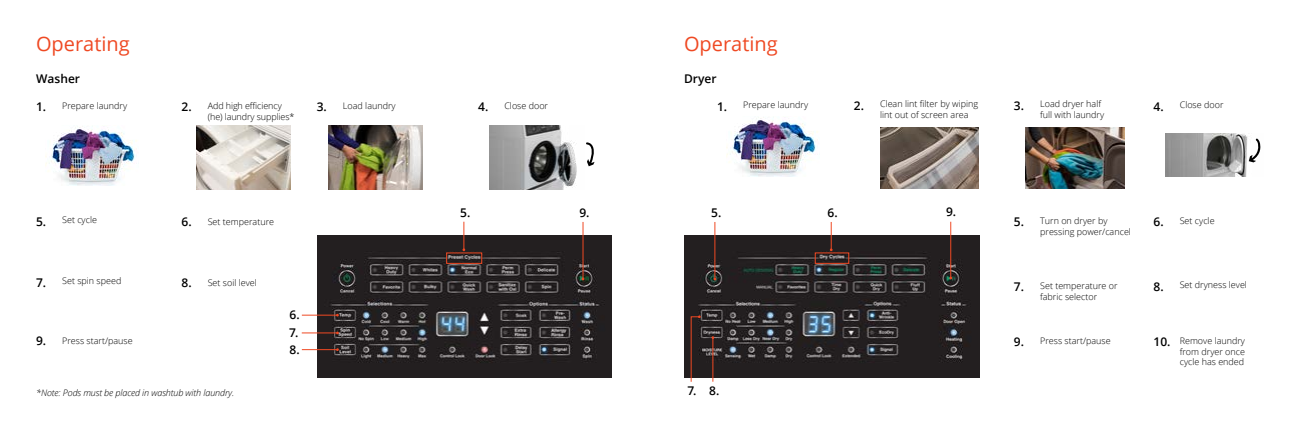
<style>
.page{position:relative;width:1296px;height:432px;background:#fff}
.page>*{position:absolute;margin:0;border:0;box-sizing:border-box;transform-origin:0 0}
.t1{font:20px "Open Sans";color:#ef4923}
.t2{font:600 12px/17.8px "Open Sans";color:#000}
.t3{font:300 9px/10.8px "Open Sans";color:#000}
.t4{font:italic 300 9px "Open Sans";letter-spacing:-.01em;color:#000}
.s1{font-weight:600;font-size:12px}
</style>
<div class="page">
<img style="left:684px;top:235px;width:295px;height:143px">
<img style="left:45px;top:127px;width:92px;height:59px">
<img style="left:329px;top:126px;width:93px;height:64px">
<img style="left:490px;top:126px;width:87px;height:64px">
<svg style="left:586px;top:142px;width:9px;height:24px"></svg>
<img style="left:880px;top:128px;width:98px;height:61px">
<img style="left:726px;top:118px;width:92px;height:59px">
<img style="left:1026px;top:128px;width:98px;height:61px">
<img style="left:318px;top:235px;width:294px;height:143px">
<img style="left:1165px;top:134px;width:93px;height:42px">
<svg style="left:1249px;top:139px;width:12px;height:23px"></svg>
<svg style="left:463px;top:222px;width:2px;height:29px"></svg>
<hr style="left:302px;top:315px;width:35px;height:1px;background:#ef4923">
<hr style="left:302px;top:333px;width:35px;height:1px;background:#ef4923">
<hr style="left:302px;top:349px;width:35px;height:1px;background:#ef4923">
<hr style="left:583px;top:222px;width:1px;height:57px;background:#ef4923">
<hr style="left:715px;top:222px;width:1px;height:57px;background:#ef4923">
<svg style="left:830px;top:222px;width:3px;height:29px"></svg>
<hr style="left:951px;top:222px;width:1px;height:56px;background:#ef4923">
<svg style="left:691px;top:315px;width:10px;height:67px"></svg>
<hr style="left:713px;top:338px;width:1px;height:44px;background:#ef4923">
<img style="left:196px;top:126px;width:94px;height:64px">
<div style="left:446px;top:253px;width:36px;height:11px;border:1px solid #ef4923"></div>
<div style="left:815px;top:253px;width:34px;height:11px;border:1px solid #ef4923"></div>
<h1 class="t1" style="left:36px;top:30px;width:95px">Operating</h1>
<h1 class="t1" style="left:684px;top:30px;width:95px">Operating</h1>
<h2 class="t2" style="left:36px;top:70px;width:45px">Washer</h2>
<h2 class="t2" style="left:684px;top:70px;width:34px">Dryer</h2>
<p class="t3" style="left:36px;top:100px;width:93px"><span class="s1">1.</span> Prepare laundry</p>
<p class="t3" style="left:208px;top:100px;width:88px;text-indent:-26px"><span class="s1">2.</span> Add high efficiency (he) laundry supplies*</p>
<p class="t3" style="left:317px;top:100px;width:80px"><span class="s1">3.</span> Load laundry</p>
<p class="t3" style="left:478px;top:100px;width:71px"><span class="s1">4.</span> Close door</p>
<p class="t3" style="left:880px;top:98px;width:100px;text-indent:-26px"><span class="s1">2.</span> Clean lint filter by wiping lint out of screen area</p>
<p class="t3" style="left:717px;top:99px;width:93px"><span class="s1">1.</span> Prepare laundry</p>
<p class="t3" style="left:1040px;top:98px;width:66px;text-indent:-26px"><span class="s1">3.</span> Load dryer half full with laundry</p>
<p class="t3" style="left:1154px;top:99px;width:71px"><span class="s1">4.</span> Close door</p>
<p class="t3" style="left:36px;top:214px;width:63px"><span class="s1">5.</span> Set cycle</p>
<p class="t3" style="left:182px;top:216px;width:94px"><span class="s1">6.</span> Set temperature</p>
<h2 class="t2" style="left:460px;top:203px;width:12px">5.</h2>
<h2 class="t2" style="left:579px;top:203px;width:11px">9.</h2>
<h2 class="t2" style="left:711px;top:203px;width:12px">5.</h2>
<h2 class="t2" style="left:828px;top:203px;width:12px">6.</h2>
<h2 class="t2" style="left:946px;top:203px;width:11px">9.</h2>
<p class="t3" style="left:1040px;top:215px;width:92px;text-indent:-26px"><span class="s1">5.</span> Turn on dryer by pressing power/cancel</p>
<p class="t3" style="left:1154px;top:215px;width:63px"><span class="s1">6.</span> Set cycle</p>
<p class="t3" style="left:36px;top:275px;width:87px"><span class="s1">7.</span> Set spin speed</p>
<p class="t3" style="left:182px;top:277px;width:77px"><span class="s1">8.</span> Set soil level</p>
<p class="t3" style="left:36px;top:335px;width:98px"><span class="s1">9.</span> Press start/pause</p>
<h2 class="t2" style="left:289px;top:306px;width:12px">6.<br>7.</h2>
<h2 class="t2" style="left:289px;top:340px;width:12px">8.</h2>
<p class="t4" style="left:36px;top:386px;width:200px">*Note: Pods must be placed in washtub with laundry.</p>
<h2 class="t2" style="left:688px;top:381px;width:34px">7. 8.</h2>
<p class="t3" style="left:1040px;top:280px;width:79px;text-indent:-26px"><span class="s1">7.</span> Set temperature or fabric selector</p>
<p class="t3" style="left:1154px;top:279px;width:95px"><span class="s1">8.</span> Set dryness level</p>
<p class="t3" style="left:1014px;top:335px;width:98px"><span class="s1">9.</span> Press start/pause</p>
<p class="t3" style="left:1180px;top:335px;width:67px;text-align:justify;text-indent:-26px"><span class="s1">10.</span> Remove laundry from dryer once cycle has ended</p>
</div>
